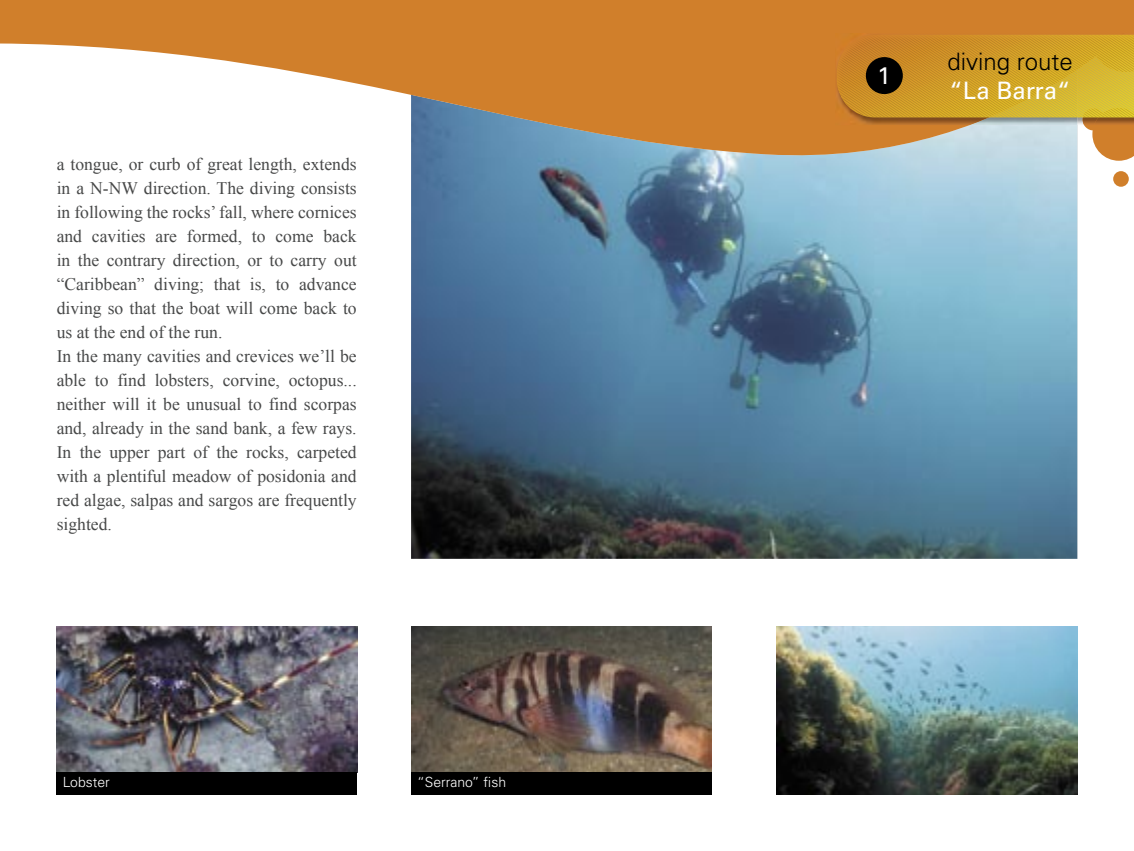
<style>
.page{position:relative;width:1134px;height:851px;background:#fff}
.page>*{position:absolute;margin:0;border:0;box-sizing:border-box;transform-origin:0 0}
.t1{font:300 24px "Univers LT Std";color:#000}
.t2{font:24px "Univers LT Std";color:#fff}
.t3{font:17.6px/24px "Times New Roman";color:#474848}
.t4{font:300 14px "Univers LT Std";color:#fff}
</style>
<div class="page">
<img style="left:411px;top:170px;width:666px;height:388px">
<svg style="left:0;top:0;width:1078px;height:170px;fill:#d07f2b"></svg>
<div style="left:1113px;top:171px;width:16px;height:16px;background:#d07f2b;border-radius:50%"></div>
<svg style="left:837px;top:0;width:297px;height:161px;background:#cc9d48"></svg>
<div style="left:866px;top:57px;width:37px;height:37px;background:#000;border-radius:50%"></div>
<img style="left:777px;top:626px;width:300px;height:168px">
<img style="left:411px;top:626px;width:301px;height:146px">
<img style="left:57px;top:626px;width:300px;height:146px">
<div style="left:57px;top:772px;width:300px;height:22px;background:#000"></div>
<div style="left:411px;top:772px;width:300px;height:22px;background:#000"></div>
<p class="t3" style="left:57px;top:151px;width:302px">a tongue, or curb of great length, extends in a N-NW direction. The diving consists in following the rocks’ fall, where cornices and cavities are formed, to come back in the contrary direction, or to carry out “Caribbean” diving; that is, to advance diving so that the boat will come back to us at the end of the run.<br>In the many cavities and crevices we’ll be able to find lobsters, corvine, octopus... neither will it be unusual to find scorpas and, already in the sand bank, a few rays.<br>In the upper part of the rocks, carpeted with a plentiful meadow of posidonia and red algae, salpas and sargos are frequently sighted.</p>
<p class="t4" style="left:63px;top:773px;width:49px">Lobster</p>
<p class="t4" style="left:417px;top:773px;width:91px">“Serrano” fish</p>
<h1 class="t2" style="left:878px;top:62px;width:15px">1</h1>
<h1 class="t1" style="left:947px;top:47px;width:127px">diving route</h1>
<h1 class="t2" style="left:950px;top:76px;width:122px">“La Barra“</h1>
</div>
